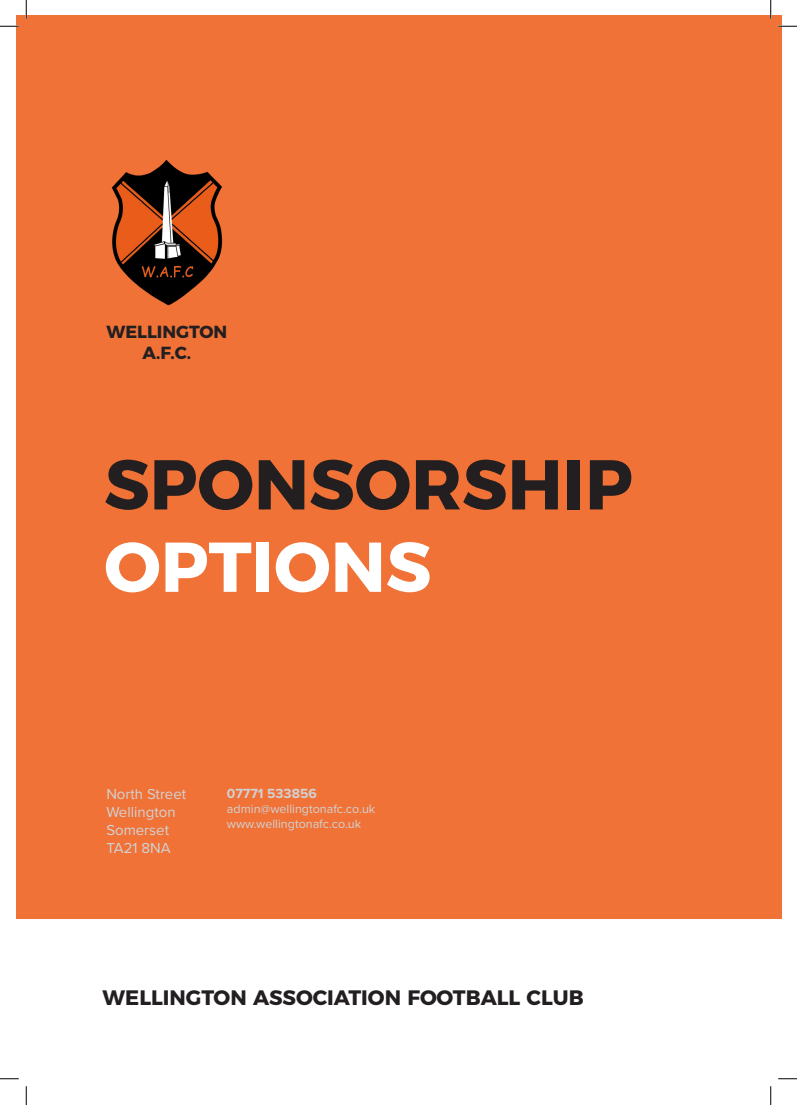
<style>
.page{position:relative;width:797px;height:1105px;background:#fff}
.page>*{position:absolute;margin:0;border:0;box-sizing:border-box;transform-origin:0 0}
.t1{font:700 70.25px "Montserrat";color:#231f20}
.t2{font:700 70.25px "Montserrat";color:#fff}
.t3{font:700 20.88px "Montserrat";color:#231f20}
.t4{font:700 17.5px "Montserrat";color:#231f20}
.t5{font:15px "Proxima Nova";color:#d1d2d4}
.t6{font:700 13.75px "Proxima Nova";color:#d1d2d4}
.t7{font:12.5px/15px "Proxima Nova";color:#d1d2d4}
</style>
<div class="page">
<div style="left:16px;top:16px;width:765px;height:903px;background:#f07236"></div>
<img style="left:111px;top:159px;width:112px;height:147px">
<svg style="left:0;top:25px;width:19px;height:2px"></svg>
<svg style="left:778px;top:25px;width:19px;height:2px"></svg>
<svg style="left:0;top:1078px;width:19px;height:1px"></svg>
<svg style="left:778px;top:1078px;width:19px;height:1px"></svg>
<svg style="left:25px;top:0;width:2px;height:19px"></svg>
<svg style="left:25px;top:1086px;width:2px;height:19px"></svg>
<svg style="left:770px;top:0;width:1px;height:19px"></svg>
<svg style="left:770px;top:1086px;width:1px;height:19px"></svg>
<p class="t4" style="left:106px;top:317px;width:122px">WELLINGTON</p>
<p class="t4" style="left:143px;top:338px;width:50px">A.F.C.</p>
<p class="t1" style="left:104px;top:427px;width:530px">SPONSORSHIP</p>
<p class="t2" style="left:104px;top:509px;width:328px">OPTIONS</p>
<p class="t5" style="left:106px;top:782px;width:81px">North Street</p>
<p class="t5" style="left:106px;top:800px;width:71px">Wellington</p>
<p class="t5" style="left:106px;top:818px;width:64px">Somerset</p>
<p class="t5" style="left:106px;top:836px;width:66px">TA21 8NA</p>
<p class="t6" style="left:227px;top:783px;width:91px">07771 533856</p>
<p class="t7" style="left:227px;top:800px;width:150px">admin@wellingtonafc.co.uk www.wellingtonafc.co.uk</p>
<p class="t3" style="left:103px;top:980px;width:482px">WELLINGTON ASSOCIATION FOOTBALL CLUB</p>
</div>
